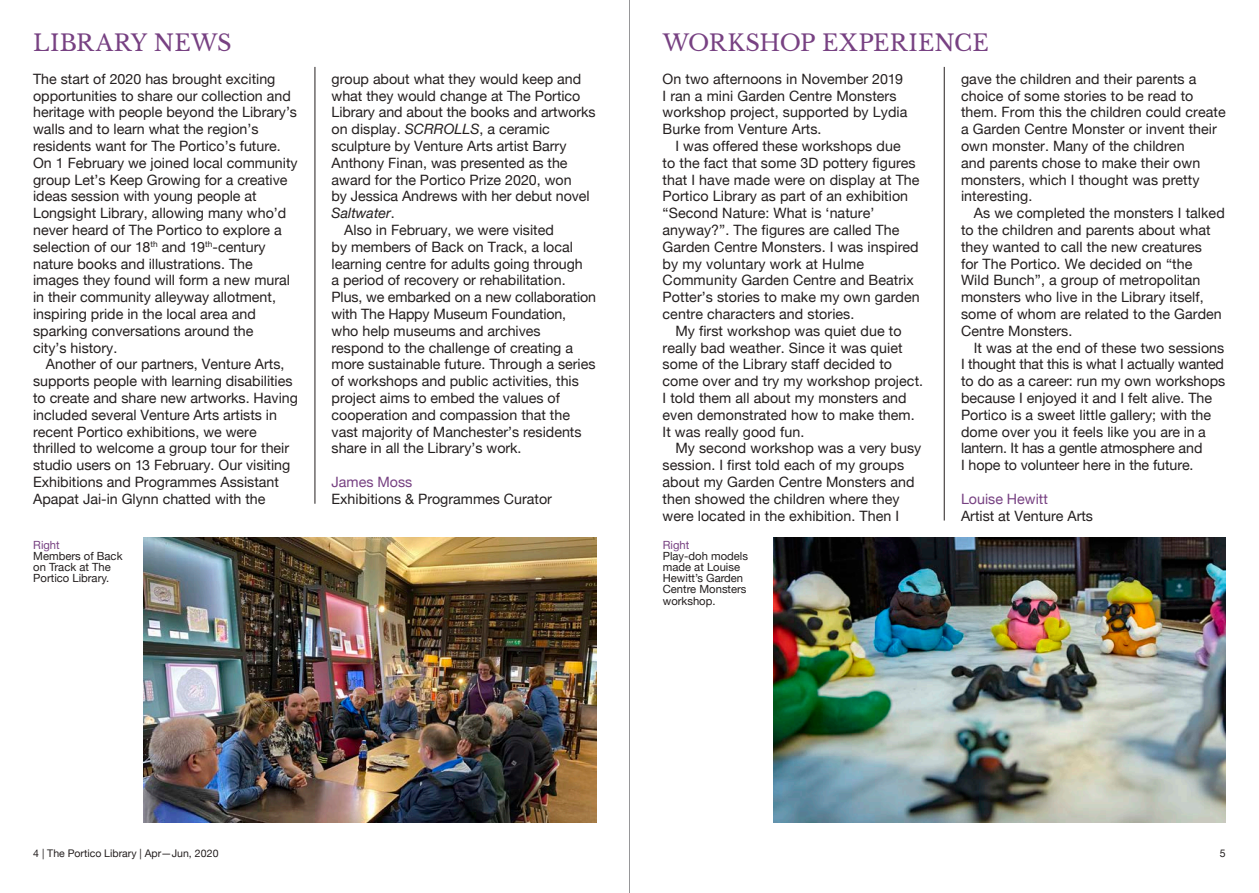
<style>
.page{position:relative;width:1259px;height:893px;background:#fff}
.page>*{position:absolute;margin:0;border:0;box-sizing:border-box;transform-origin:0 0}
.t1{font:22.5px "Libre Baskerville";letter-spacing:.005em;color:#774182}
.t2{font:14.25px/16.8px "Helvetica Neue";color:#241f1f}
.t3{font:14.25px "Helvetica Neue";color:#774182}
.t4{font:italic 14.25px "Helvetica Neue";color:#241f1f}
.t5{font:11.25px/11.2px "Helvetica Neue";color:#241f1f}
.t6{font:11.25px "Helvetica Neue";color:#774182}
.t7{font:10.5px "Helvetica Neue";color:#241f1f}
.s1{font-style:italic}
.s2{font-style:normal}
</style>
<div class="page">
<img style="left:144px;top:537px;width:452px;height:286px">
<hr style="left:315px;top:67px;width:1px;height:437px;background:#241f1f">
<hr style="left:944px;top:67px;width:1px;height:454px;background:#241f1f">
<img style="left:773px;top:537px;width:452px;height:286px">
<hr style="left:629px;top:0;width:1px;height:893px;background:#969698">
<h1 class="t1" style="left:33px;top:29px;width:200px">LIBRARY NEWS</h1>
<h1 class="t1" style="left:663px;top:29px;width:327px">WORKSHOP EXPERIENCE</h1>
<p class="t2" style="left:33px;top:71px;width:266px">The start of 2020 has brought exciting opportunities to share our collection and heritage with people beyond the Library’s walls and to learn what the region’s residents want for The Portico’s future.<br>On 1 February we joined local community group Let’s Keep Growing for a creative ideas session with young people at Longsight Library, allowing many who’d never heard of The Portico to explore a selection of our 18<sup>th</sup> and 19<sup>th</sup>-century nature books and illustrations. The images they found will form a new mural in their community alleyway allotment, inspiring pride in the local area and sparking conversations around the<br>city’s history.</p>
<p class="t2" style="left:33px;top:357px;width:266px;text-indent:13px">Another of our partners, Venture Arts, supports people with learning disabilities to create and share new artworks. Having included several Venture Arts artists in recent Portico exhibitions, we were thrilled to welcome a group tour for their studio users on 13 February. Our visiting Exhibitions and Programmes Assistant Apapat Jai-in Glynn chatted with the</p>
<p class="t6" style="left:33px;top:536px;width:28px">Right</p>
<p class="t5" style="left:33px;top:551px;width:91px">Members of Back on Track at The<br>Portico Library.</p>
<p class="t2" style="left:331px;top:71px;width:251px">group about what they would keep and</p>
<p class="t2" style="left:331px;top:88px;width:250px">what they would change at The Portico</p>
<p class="t2" style="left:331px;top:105px;width:266px">Library and about the books and artworks</p>
<p class="t2" style="left:331px;top:121px;width:220px">on display. <span class="s1">SCRROLLS</span>, a ceramic</p>
<p class="t2" style="left:331px;top:138px;width:236px">sculpture by Venture Arts artist Barry</p>
<p class="t2" style="left:331px;top:155px;width:237px">Anthony Finan, was presented as the</p>
<p class="t2" style="left:331px;top:172px;width:242px">award for the Portico Prize 2020, won</p>
<p class="t2" style="left:331px;top:189px;width:260px">by Jessica Andrews with her debut novel</p>
<p class="t4" style="left:331px;top:204px;width:65px">Saltwater<span class="s2">.</span></p>
<p class="t2" style="left:344px;top:222px;width:211px">Also in February, we were visited</p>
<p class="t2" style="left:331px;top:239px;width:243px">by members of Back on Track, a local</p>
<p class="t2" style="left:331px;top:256px;width:253px">learning centre for adults going through</p>
<p class="t2" style="left:331px;top:273px;width:236px">a period of recovery or rehabilitation.</p>
<p class="t2" style="left:331px;top:289px;width:266px">Plus, we embarked on a new collaboration</p>
<p class="t2" style="left:331px;top:306px;width:236px">with The Happy Museum Foundation,</p>
<p class="t2" style="left:331px;top:323px;width:211px">who help museums and archives</p>
<p class="t2" style="left:331px;top:340px;width:243px">respond to the challenge of creating a</p>
<p class="t2" style="left:331px;top:357px;width:265px">more sustainable future. Through a series</p>
<p class="t2" style="left:331px;top:373px;width:249px">of workshops and public activities, this</p>
<p class="t2" style="left:331px;top:390px;width:230px">project aims to embed the values of</p>
<p class="t2" style="left:331px;top:407px;width:240px">cooperation and compassion that the</p>
<p class="t2" style="left:331px;top:424px;width:251px">vast majority of Manchester’s residents</p>
<p class="t2" style="left:331px;top:441px;width:192px">share in all the Library’s work.</p>
<p class="t3" style="left:331px;top:472px;width:82px">James Moss</p>
<p class="t2" style="left:331px;top:491px;width:222px">Exhibitions &amp; Programmes Curator</p>
<p class="t2" style="left:662px;top:71px;width:246px">On two afternoons in November 2019<br>I ran a mini Garden Centre Monsters workshop project, supported by Lydia<br>Burke from Venture Arts.</p>
<p class="t2" style="left:662px;top:138px;width:259px;text-indent:13px">I was offered these workshops due<br>to the fact that some 3D pottery figures that I have made were on display at The Portico Library as part of an exhibition “Second Nature: What is ‘nature’ anyway?”. The figures are called The Garden Centre Monsters. I was inspired by my voluntary work at Hulme Community Garden Centre and Beatrix Potter’s stories to make my own garden centre characters and stories.</p>
<p class="t2" style="left:662px;top:323px;width:262px;text-indent:13px">My first workshop was quiet due to really bad weather. Since it was quiet some of the Library staff decided to come over and try my workshop project.<br>I told them all about my monsters and even demonstrated how to make them.<br>It was really good fun.</p>
<p class="t2" style="left:662px;top:441px;width:260px;text-indent:13px">My second workshop was a very busy session. I first told each of my groups about my Garden Centre Monsters and then showed the children where they were located in the exhibition. Then I</p>
<p class="t6" style="left:663px;top:536px;width:28px">Right</p>
<p class="t5" style="left:663px;top:551px;width:87px">Play-doh models made at Louise<br>Hewitt’s Garden<br>Centre Monsters workshop.</p>
<p class="t2" style="left:961px;top:71px;width:266px">gave the children and their parents a choice of some stories to be read to them. From this the children could create a Garden Centre Monster or invent their own monster. Many of the children<br>and parents chose to make their own monsters, which I thought was pretty interesting.</p>
<p class="t2" style="left:961px;top:205px;width:265px;text-indent:13px">As we completed the monsters I talked to the children and parents about what they wanted to call the new creatures<br>for The Portico. We decided on “the<br>Wild Bunch”, a group of metropolitan monsters who live in the Library itself, some of whom are related to the Garden Centre Monsters.</p>
<p class="t2" style="left:961px;top:340px;width:266px;text-indent:13px">It was at the end of these two sessions I thought that this is what I actually wanted to do as a career: run my own workshops because I enjoyed it and I felt alive. The Portico is a sweet little gallery; with the dome over you it feels like you are in a lantern. It has a gentle atmosphere and<br>I hope to volunteer here in the future.</p>
<p class="t3" style="left:961px;top:488px;width:88px">Louise Hewitt</p>
<p class="t2" style="left:961px;top:508px;width:133px">Artist at Venture Arts</p>
<p class="t7" style="left:33px;top:845px;width:187px">4 | The Portico Library | Apr—Jun, 2020</p>
<p class="t7" style="left:1219px;top:845px;width:7px">5</p>
</div>
